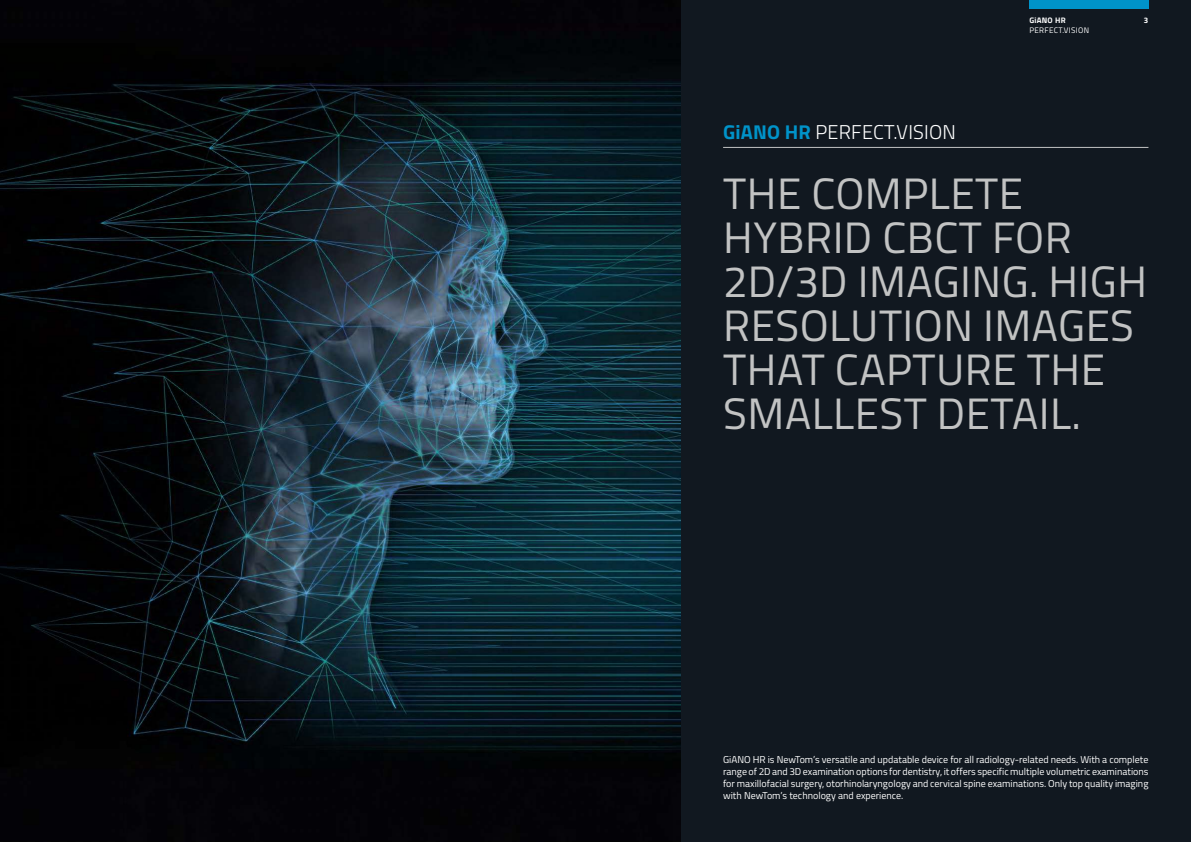
<style>
.page{position:relative;width:1191px;height:842px;background:#fff}
.page>*{position:absolute;margin:0;border:0;box-sizing:border-box;transform-origin:0 0}
.t1{font:44px/44px "Titillium";letter-spacing:.01em;color:#c2c3c3}
.t2{font:300 20px "Titillium";letter-spacing:.01em;color:#fff}
.t3{font:10px/12px "Titillium";color:#fff;text-align:justify}
.t4{font:8px "Titillium";letter-spacing:.04em;color:#fff}
.t5{font:700 8px "Titillium";letter-spacing:.03em;color:#fff}
.s1{font-weight:700;color:#0093c9}
</style>
<div class="page">
<div style="left:672px;top:0;width:519px;height:842px;background:#111820"></div>
<hr style="left:723px;top:147px;width:425px;height:1px;background:#c2c3c3">
<div style="left:1029px;top:0;width:119px;height:9px;background:#0093c9"></div>
<img style="left:0;top:0;width:680px;height:842px">
<p class="t5" style="left:1029px;top:14px;width:38px">GiANO HR</p>
<p class="t4" style="left:1029px;top:24px;width:61px">PERFECT.VISION</p>
<p class="t5" style="left:1144px;top:14px;width:6px">3</p>
<h2 class="t2" style="left:723px;top:117px;width:234px"><span class="s1">GiANO HR</span> PERFECT.VISION</h2>
<h1 class="t1" style="left:723px;top:169px;width:425px">THE COMPLETE<br>HYBRID CBCT FOR<br>2D/3D IMAGING. HIGH<br>RESOLUTION IMAGES<br>THAT CAPTURE THE<br>SMALLEST DETAIL.</h1>
<p class="t3" style="left:723px;top:753px;width:427px">GiANO HR is NewTom’s versatile and updatable device for all radiology-related needs. With a complete range of 2D and 3D examination options for dentistry, it offers specific multiple volumetric examinations for maxillofacial surgery, otorhinolaryngology and cervical spine examinations. Only top quality imaging with NewTom’s technology and experience.</p>
</div>
